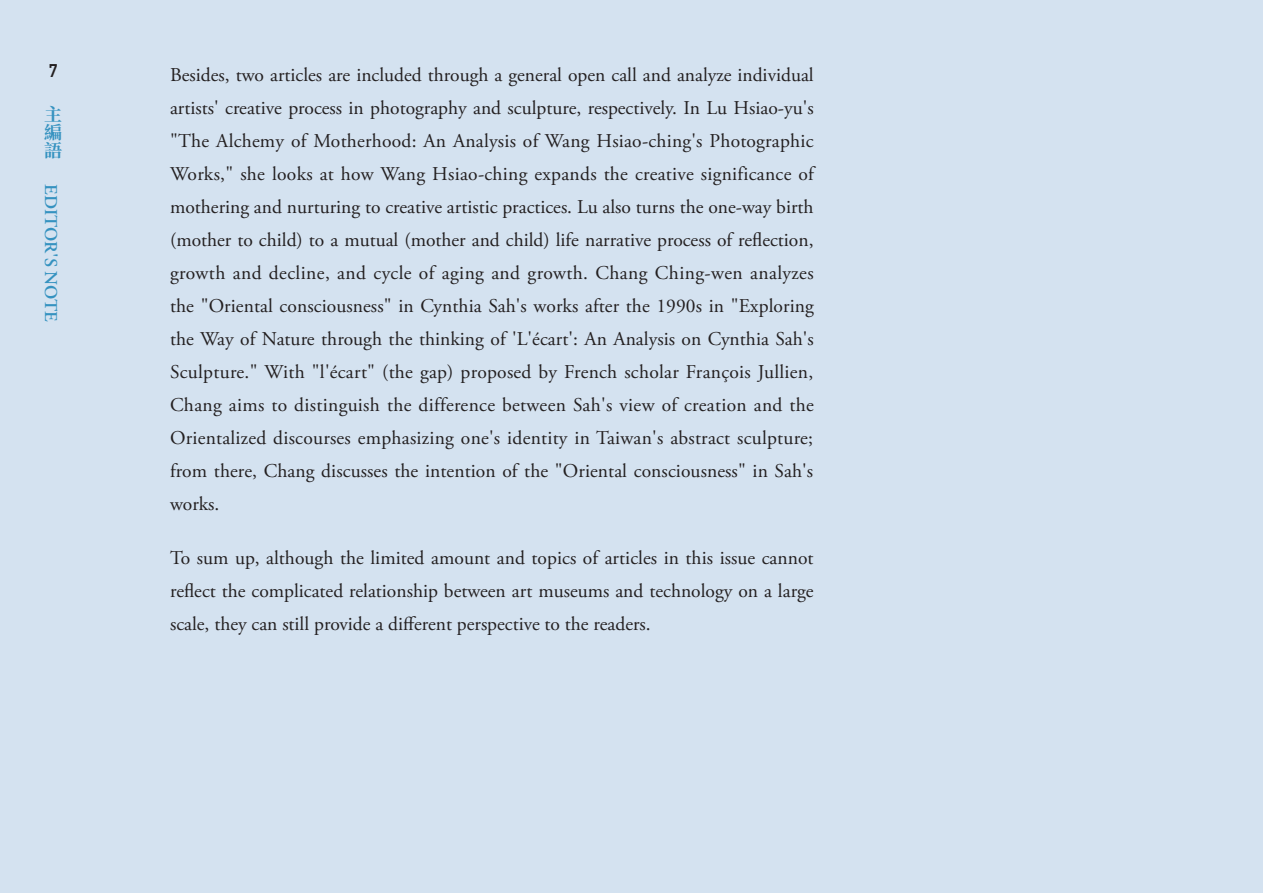
<style>
.page{position:relative;width:1263px;height:893px;background:#d4e2f0}
.page>*{position:absolute;margin:0;border:0;box-sizing:border-box;transform-origin:0 0}
.t1{font:19.5px/33px "Adobe Garamond Pro";color:#231f20;text-align:justify}
.t2{font:600 18px "Adobe Garamond Pro";color:#3592c0}
.t3{font:700 18px/18px "Source Han Serif TC";color:#3592c0;text-align:justify}
.t4{font:700 18px "DIN Alternate";color:#231f20}
</style>
<div class="page">
<p class="t4" style="left:49px;top:57px;width:10px">7</p>
<p class="t3" style="left:44px;top:106px;width:19px">主編語</p>
<p class="t2" style="left:61px;top:184px;width:138px;rotate:90deg">EDITOR'S NOTE</p>
<p class="t1" style="left:170px;top:59px;width:645px">Besides, two articles are included through a general open call and analyze individual artists' creative process in photography and sculpture, respectively. In Lu Hsiao-yu's "The Alchemy of Motherhood: An Analysis of Wang Hsiao-ching's Photographic Works," she looks at how Wang Hsiao-ching expands the creative significance of mothering and nurturing to creative artistic practices. Lu also turns the one-way birth (mother to child) to a mutual (mother and child) life narrative process of reflection, growth and decline, and cycle of aging and growth. Chang Ching-wen analyzes the "Oriental consciousness" in Cynthia Sah's works after the 1990s in "Exploring the Way of Nature through the thinking of 'L'écart': An Analysis on Cynthia Sah's Sculpture." With "l'écart" (the gap) proposed by French scholar François Jullien, Chang aims to distinguish the difference between Sah's view of creation and the Orientalized discourses emphasizing one's identity in Taiwan's abstract sculpture; from there, Chang discusses the intention of the "Oriental consciousness" in Sah's works.</p>
<p class="t1" style="left:170px;top:542px;width:645px">To sum up, although the limited amount and topics of articles in this issue cannot reflect the complicated relationship between art museums and technology on a large scale, they can still provide a different perspective to the readers.</p>
</div>
